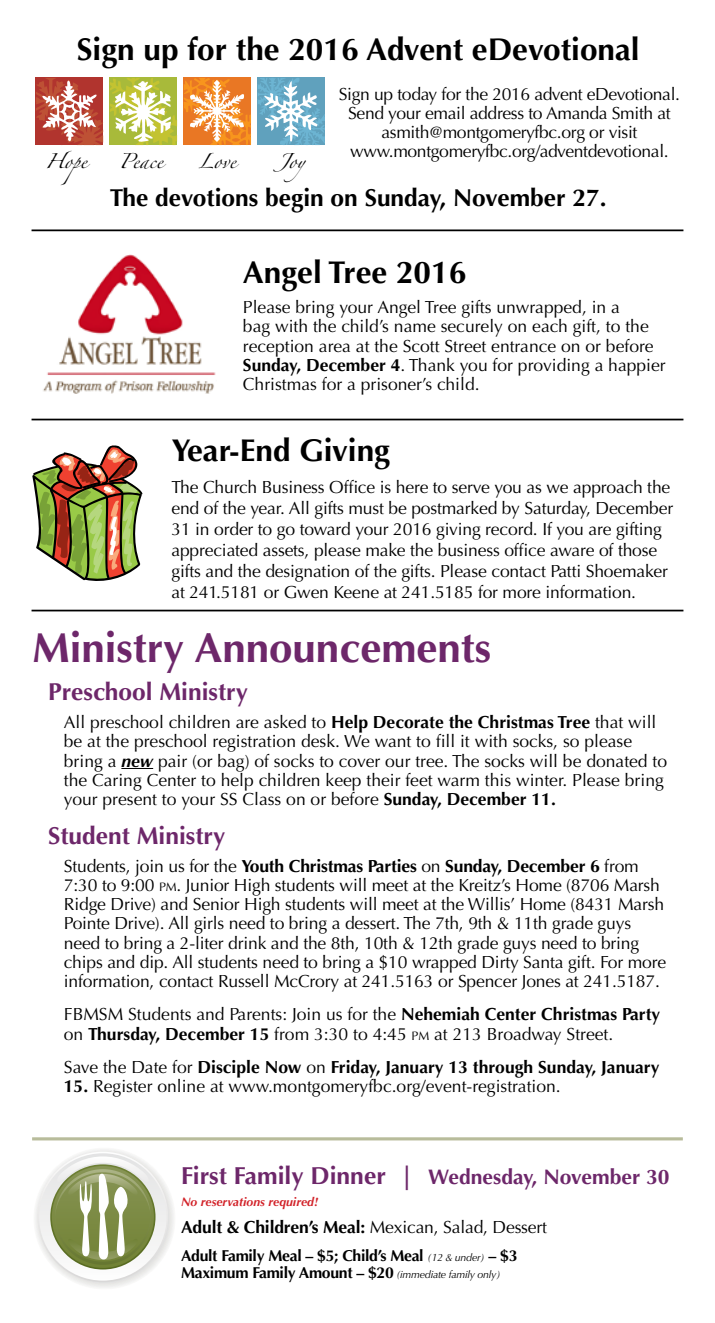
<style>
.page{position:relative;width:715px;height:1323px;background:#fff}
.page>*{position:absolute;margin:0;border:0;box-sizing:border-box;transform-origin:0 0}
.t1{font:700 42px "Optima";color:#6d276a}
.t2{font:700 31.5px "Optima";color:#000}
.t3{font:700 24.5px "Optima";color:#000}
.t4{font:700 24.5px "Optima";color:#6d276a}
.t5{font:700 21px "Optima";color:#6d276a}
.t6{font:17.5px/19.2px "Optima";letter-spacing:-.01em;color:#000}
.t7{font:700 17.5px "Optima";color:#000}
.t8{font:700 15.75px/17.5px "Optima";letter-spacing:-.02em;color:#000}
.t9{font:13.47px "Zapfino";color:#000}
.t10{font:italic 700 12.25px "Optima";color:#d2232a}
.s1{font-weight:700}
.s2{font-weight:700;font-style:italic}
.s3{font-size:12.25px}
.s4{font-weight:400}
.s5{font-size:24.68px}
.s6{font-weight:400;font-style:italic;font-size:10.5px}
</style>
<div class="page">
<svg style="left:38px;top:1152px;width:130px;height:130px"></svg>
<svg style="left:39px;top:1153px;width:127px;height:128px;fill:#f0f0f0"></svg>
<svg style="left:52px;top:1166px;width:102px;height:102px"></svg>
<svg style="left:55px;top:1156px;width:96px;height:109px"></svg>
<hr style="left:32px;top:1137px;width:650px;height:3px;background:#b8bc9b">
<hr style="left:121px;top:768px;width:32px;height:1px;background:#000">
<hr style="left:32px;top:229px;width:651px;height:2px;background:#000">
<hr style="left:32px;top:419px;width:651px;height:1px;background:#000">
<hr style="left:32px;top:610px;width:651px;height:1px;background:#000">
<svg style="left:32px;top:445px;width:111px;height:136px"></svg>
<svg style="left:110px;top:77px;width:215px;height:68px"></svg>
<svg style="left:36px;top:78px;width:67px;height:68px"></svg>
<img style="left:43px;top:255px;width:173px;height:138px">
<h2 class="t2" style="left:77px;top:31px;width:564px">Sign up for the 2016 Advent eDevotional</h2>
<p class="t6" style="left:338px;top:84px;width:342px;text-align:center">Sign up today for the 2016 advent eDevotional.<br>Send your email address to Amanda Smith at asmith@montgomeryfbc.org or visit www.montgomeryfbc.org/adventdevotional.</p>
<p class="t9" style="left:45px;top:156px;width:53px">Hope</p>
<p class="t9" style="left:119px;top:156px;width:45px">Peace</p>
<p class="t9" style="left:198px;top:156px;width:39px">Love</p>
<p class="t9" style="left:277px;top:156px;width:43px">Joy</p>
<h3 class="t3" style="left:110px;top:183px;width:498px">The devotions begin on Sunday, November 27.</h3>
<h2 class="t2" style="left:243px;top:254px;width:224px">Angel Tree 2016</h2>
<p class="t6" style="left:243px;top:298px;width:424px">Please bring your Angel Tree gifts unwrapped, in a<br>bag with the child’s name securely on each gift, to the reception area at the Scott Street entrance on or before <span class="s1">Sunday, December 4</span>. Thank you for providing a happier Christmas for a prisoner’s child.</p>
<h2 class="t2" style="left:171px;top:432px;width:220px">Year-End Giving</h2>
<p class="t6" style="left:171px;top:477px;width:503px;line-height:21px">The Church Business Office is here to serve you as we approach the end of the year. All gifts must be postmarked by Saturday, December 31 in order to go toward your 2016 giving record. If you are gifting appreciated assets, please make the business office aware of those gifts and the designation of the gifts. Please contact Patti Shoemaker at 241.5181 or Gwen Keene at 241.5185 for more information.</p>
<h1 class="t1" style="left:32px;top:623px;width:460px">Ministry Announcements</h1>
<h3 class="t4" style="left:48px;top:678px;width:201px">Preschool Ministry</h3>
<p class="t6" style="left:64px;top:713px;width:604px">All preschool children are asked to <span class="s1">Help Decorate the Christmas Tree</span> that will be at the preschool registration desk. We want to fill it with socks, so please bring a <span class="s2">new</span> pair (or bag) of socks to cover our tree. The socks will be donated to the Caring Center to help children keep their feet warm this winter. Please bring your present to your SS Class on or before <span class="s1">Sunday, December 11.</span></p>
<h3 class="t4" style="left:48px;top:821px;width:178px">Student Ministry</h3>
<p class="t6" style="left:64px;top:856px;width:603px">Students, join us for the <span class="s1">Youth Christmas Parties</span> on <span class="s1">Sunday, December 6</span> from 7:30 to 9:00 <span class="s3">pm</span>. Junior High students will meet at the Kreitz’s Home (8706 Marsh Ridge Drive) and Senior High students will meet at the Willis’ Home (8431 Marsh Pointe Drive). All girls need to bring a dessert. The 7th, 9th &amp; 11th grade guys need to bring a 2-liter drink and the 8th, 10th &amp; 12th grade guys need to bring chips and dip. All students need to bring a $10 wrapped Dirty Santa gift. For more information, contact Russell McCrory at 241.5163 or Spencer Jones at 241.5187.</p>
<p class="t6" style="left:64px;top:1005px;width:597px">FBMSM Students and Parents: Join us for the <span class="s1">Nehemiah Center Christmas Party </span>on <span class="s1">Thursday, December 15</span> from 3:30 to 4:45 <span class="s3">pm</span> at 213 Broadway Street.</p>
<p class="t7" style="left:64px;top:1057px;width:596px"><span class="s4">Save the Date for</span> Disciple Now <span class="s4">on</span> Friday, January 13 through Sunday, January</p>
<p class="t6" style="left:64px;top:1077px;width:498px"><span class="s1">15.</span> Register online at www.montgomeryfbc.org/event-registration.</p>
<p class="t5" style="left:181px;top:1164px;width:489px"><span class="s5">First Family Dinner |</span> Wednesday, November 30</p>
<p class="t10" style="left:181px;top:1195px;width:139px">No reservations required!</p>
<p class="t7" style="left:181px;top:1217px;width:367px">Adult &amp; Children’s Meal: <span class="s4">Mexican, Salad, Dessert</span></p>
<p class="t8" style="left:181px;top:1247px;width:338px">Adult Family Meal – $5; Child’s Meal <span class="s6">(12 &amp; under)</span> – $3<br>Maximum Family Amount – $20 <span class="s6">(immediate family only)</span></p>
</div>
